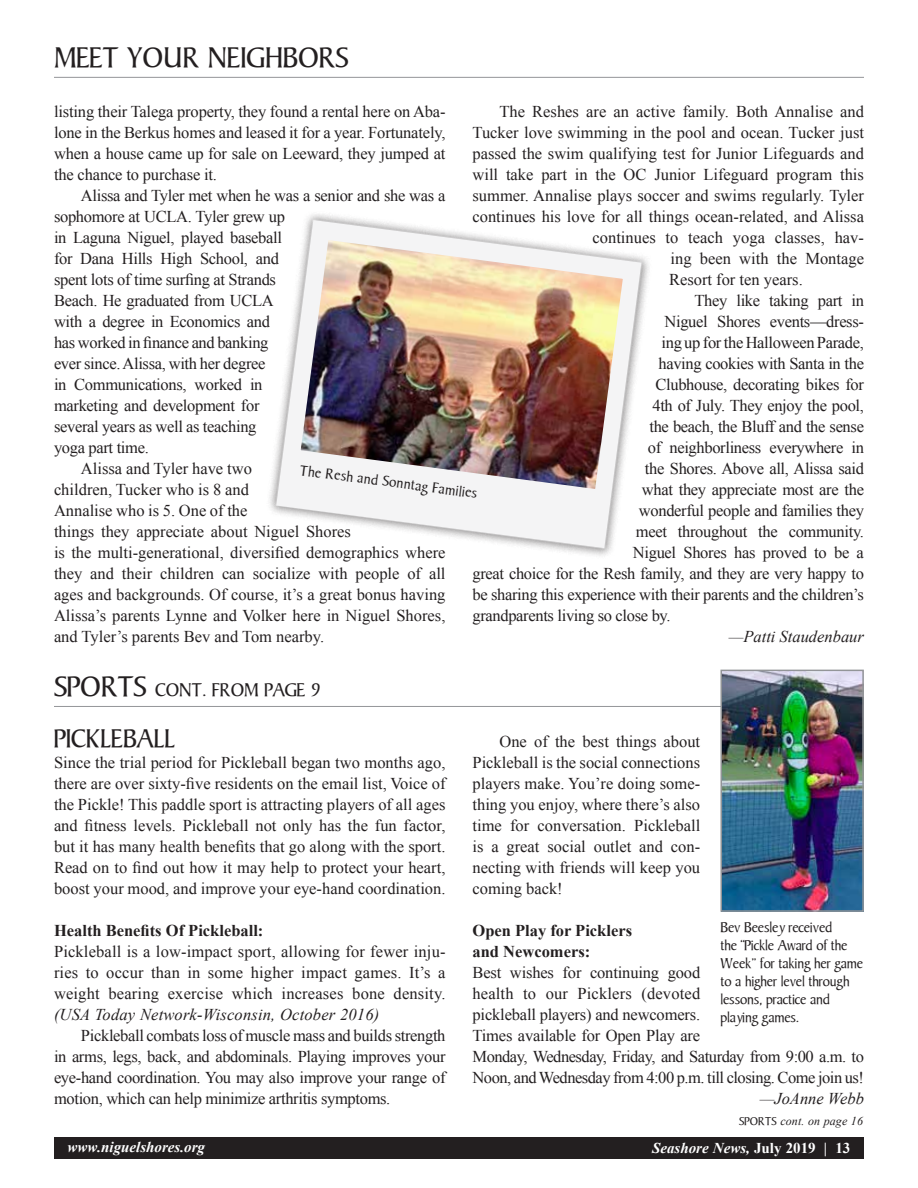
<style>
.page{position:relative;width:918px;height:1188px;background:#fff}
.page>*{position:absolute;margin:0;border:0;box-sizing:border-box;transform-origin:0 0}
.t1{font:30px "Persuasion S Si";color:#231f20}
.t2{font:27px "Persuasion S Si";color:#231f20}
.t3{font:19.5px "Persuasion S Si";color:#231f20}
.t4{font:16.5px/21px "Times New Roman";letter-spacing:-.01em;color:#231f20;text-align:justify}
.t5{font:italic 16.5px "Times New Roman";letter-spacing:.01em;color:#231f20}
.t6{font:700 16.5px/21px "Times New Roman";color:#231f20}
.t7{font:15px/18px "Persuasion S Si";letter-spacing:-.01em;color:#231f20}
.t8{font:italic 700 15px "Times New Roman";color:#fff}
.t9{font:italic 12px "Times New Roman";letter-spacing:.01em;color:#231f20}
.s1{font-size:30px}
.s2{font-family:"Persuasion S Si";font-style:normal}
.s3{font-style:normal}
</style>
<div class="page">
<div style="left:54px;top:1137px;width:810px;height:21px;background:#231f20"></div>
<hr style="left:54px;top:77px;width:810px;height:1px;background:#939598">
<img style="left:269px;top:214px;width:380px;height:342px">
<hr style="left:54px;top:706px;width:810px;height:1px;background:#939598">
<img style="left:723px;top:673px;width:138px;height:236px">
<div style="left:720px;top:670px;width:144px;height:242px;border:2px solid #939598"></div>
<h1 class="t1" style="left:54px;top:40px;width:296px">MEET YOUR NEIGHBORS</h1>
<p class="t4" style="left:54px;top:101px;width:393px">listing their Talega property, they found a rental here on Aba&shy;lone in the Berkus homes and leased it for a year. Fortunately, when a house came up for sale on Leeward, they jumped at the chance to purchase it.</p>
<p class="t4" style="left:81px;top:185px;width:366px">Alissa and Tyler met when he was a senior and she was a</p>
<p class="t4" style="left:54px;top:206px;width:233px">sophomore at UCLA. Tyler grew up</p>
<p class="t4" style="left:54px;top:227px;width:230px">in Laguna Niguel, played baseball</p>
<p class="t4" style="left:54px;top:248px;width:227px">for Dana Hills High School, and</p>
<p class="t4" style="left:54px;top:269px;width:224px">spent lots of time surfing at Strands</p>
<p class="t4" style="left:54px;top:290px;width:221px">Beach. He graduated from UCLA</p>
<p class="t4" style="left:54px;top:311px;width:218px">with a degree in Economics and</p>
<p class="t4" style="left:54px;top:332px;width:216px">has worked in finance and banking</p>
<p class="t4" style="left:54px;top:353px;width:213px">ever since. Alissa, with her degree</p>
<p class="t4" style="left:54px;top:374px;width:210px">in Communications, worked in</p>
<p class="t4" style="left:54px;top:395px;width:207px">marketing and development for</p>
<p class="t4" style="left:54px;top:416px;width:204px">several years as well as teaching</p>
<p class="t4" style="left:54px;top:437px;width:96px">yoga part time.</p>
<p class="t4" style="left:81px;top:458px;width:173px">Alissa and Tyler have two</p>
<p class="t4" style="left:54px;top:479px;width:196px">children, Tucker who is 8 and</p>
<p class="t4" style="left:54px;top:500px;width:195px">Annalise who is 5. One of the</p>
<p class="t4" style="left:54px;top:521px;width:299px">things they appreciate about Niguel Shores</p>
<p class="t4" style="left:54px;top:542px;width:393px">is the multi-generational, diversified demographics where</p>
<p class="t4" style="left:54px;top:563px;width:393px">they and their children can socialize with people of all</p>
<p class="t4" style="left:54px;top:584px;width:393px">ages and backgrounds. Of course, it’s a great bonus having</p>
<p class="t4" style="left:54px;top:605px;width:393px">Alissa’s parents Lynne and Volker here in Niguel Shores,</p>
<p class="t4" style="left:54px;top:626px;width:272px">and Tyler’s parents Bev and Tom nearby.</p>
<p class="t4" style="left:500px;top:101px;width:366px">The Reshes are an active family. Both Annalise and</p>
<p class="t4" style="left:473px;top:122px;width:393px">Tucker love swimming in the pool and ocean. Tucker just</p>
<p class="t4" style="left:473px;top:143px;width:393px">passed the swim qualifying test for Junior Lifeguards and</p>
<p class="t4" style="left:473px;top:164px;width:393px">will take part in the OC Junior Lifeguard program this</p>
<p class="t4" style="left:473px;top:185px;width:393px">summer. Annalise plays soccer and swims regularly. Tyler</p>
<p class="t4" style="left:473px;top:206px;width:393px">continues his love for all things ocean-related, and Alissa</p>
<p class="t4" style="left:593px;top:227px;width:273px">continues to teach yoga classes, hav-</p>
<p class="t4" style="left:671px;top:248px;width:195px">ing been with the Montage</p>
<p class="t4" style="left:669px;top:269px;width:135px">Resort for ten years.</p>
<p class="t4" style="left:694px;top:290px;width:171px">They like taking part in</p>
<p class="t4" style="left:664px;top:311px;width:201px">Niguel Shores events—dress-</p>
<p class="t4" style="left:661px;top:332px;width:204px">ing up for the Halloween Parade,</p>
<p class="t4" style="left:658px;top:353px;width:207px">having cookies with Santa in the</p>
<p class="t4" style="left:655px;top:374px;width:210px">Clubhouse, decorating bikes for</p>
<p class="t4" style="left:652px;top:395px;width:213px">4th of July. They enjoy the pool,</p>
<p class="t4" style="left:649px;top:416px;width:216px">the beach, the Bluff and the sense</p>
<p class="t4" style="left:648px;top:437px;width:218px">of neighborliness everywhere in</p>
<p class="t4" style="left:645px;top:458px;width:221px">the Shores. Above all, Alissa said</p>
<p class="t4" style="left:642px;top:479px;width:224px">what they appreciate most are the</p>
<p class="t4" style="left:639px;top:500px;width:227px">wonderful people and families they</p>
<p class="t4" style="left:636px;top:521px;width:230px">meet throughout the community.</p>
<p class="t4" style="left:633px;top:542px;width:233px">Niguel Shores has proved to be a</p>
<p class="t4" style="left:472px;top:563px;width:393px">great choice for the Resh family, and they are very happy to</p>
<p class="t4" style="left:472px;top:584px;width:393px">be sharing this experience with their parents and the children’s</p>
<p class="t4" style="left:472px;top:605px;width:200px">grandparents living so close by.</p>
<p class="t5" style="left:729px;top:625px;width:137px">—Patti Staudenbaur</p>
<p class="t7" style="left:302px;top:461px;width:180px;rotate:8deg">The Resh and Sonntag Families</p>
<p class="t3" style="left:54px;top:679px;width:268px"><span class="s1">SPORTS</span> CONT. FROM PAGE 9</p>
<h2 class="t2" style="left:54px;top:724px;width:123px">PICKLEBALL</h2>
<p class="t4" style="left:54px;top:752px;width:393px">Since the trial period for Pickleball began two months ago, there are over sixty-five residents on the email list, Voice of the Pickle! This paddle sport is attracting players of all ages and fitness levels. Pickleball not only has the fun factor, but it has many health benefits that go along with the sport.<br>Read on to find out how it may help to protect your heart, boost your mood, and improve your eye-hand coordination.</p>
<p class="t6" style="left:54px;top:920px;width:211px">Health Benefits Of Pickleball:</p>
<p class="t4" style="left:54px;top:941px;width:393px">Pickleball is a low-impact sport, allowing for fewer inju&shy;ries to occur than in some higher impact games. It’s a weight bearing exercise which increases bone density.</p>
<p class="t5" style="left:54px;top:1003px;width:327px">(USA Today Network-Wisconsin, October 2016)</p>
<p class="t4" style="left:54px;top:1025px;width:393px;text-indent:27px">Pickleball combats loss of muscle mass and builds strength in arms, legs, back, and abdominals. Playing improves your eye-hand coordination. You may also improve your range of motion, which can help minimize arthritis symptoms.</p>
<p class="t4" style="left:473px;top:731px;width:229px;text-indent:27px">One of the best things about Pickleball is the social connections players make. You’re doing some&shy;thing you enjoy, where there’s also time for conversation. Pickleball is a great social outlet and con&shy;necting with friends will keep you coming back!</p>
<p class="t6" style="left:473px;top:920px;width:161px">Open Play for Picklers and Newcomers:</p>
<p class="t4" style="left:473px;top:962px;width:393px;text-align:left">Best wishes for continuing good<br>health to our Picklers (devoted<br>pickleball players) and newcomers.<br>Times available for Open Play are<br>Monday, Wednesday, Friday, and Saturday from 9:00 a.m. to Noon, and Wednesday from 4:00 p.m. till closing. Come join us!</p>
<p class="t5" style="left:760px;top:1087px;width:106px">—JoAnne Webb</p>
<p class="t7" style="left:720px;top:918px;width:144px">Bev Beesley received<br>the “Pickle Award of the<br>Week” for taking her game to a higher level through lessons, practice and playing games.</p>
<p class="t9" style="left:739px;top:1113px;width:125px"><span class="s2">SPORTS</span> cont. on page 16</p>
<p class="t8" style="left:68px;top:1137px;width:139px">www.niguelshores.org</p>
<p class="t8" style="left:652px;top:1138px;width:200px">Seashore News, <span class="s3">July 2019 | 13</span></p>
</div>
